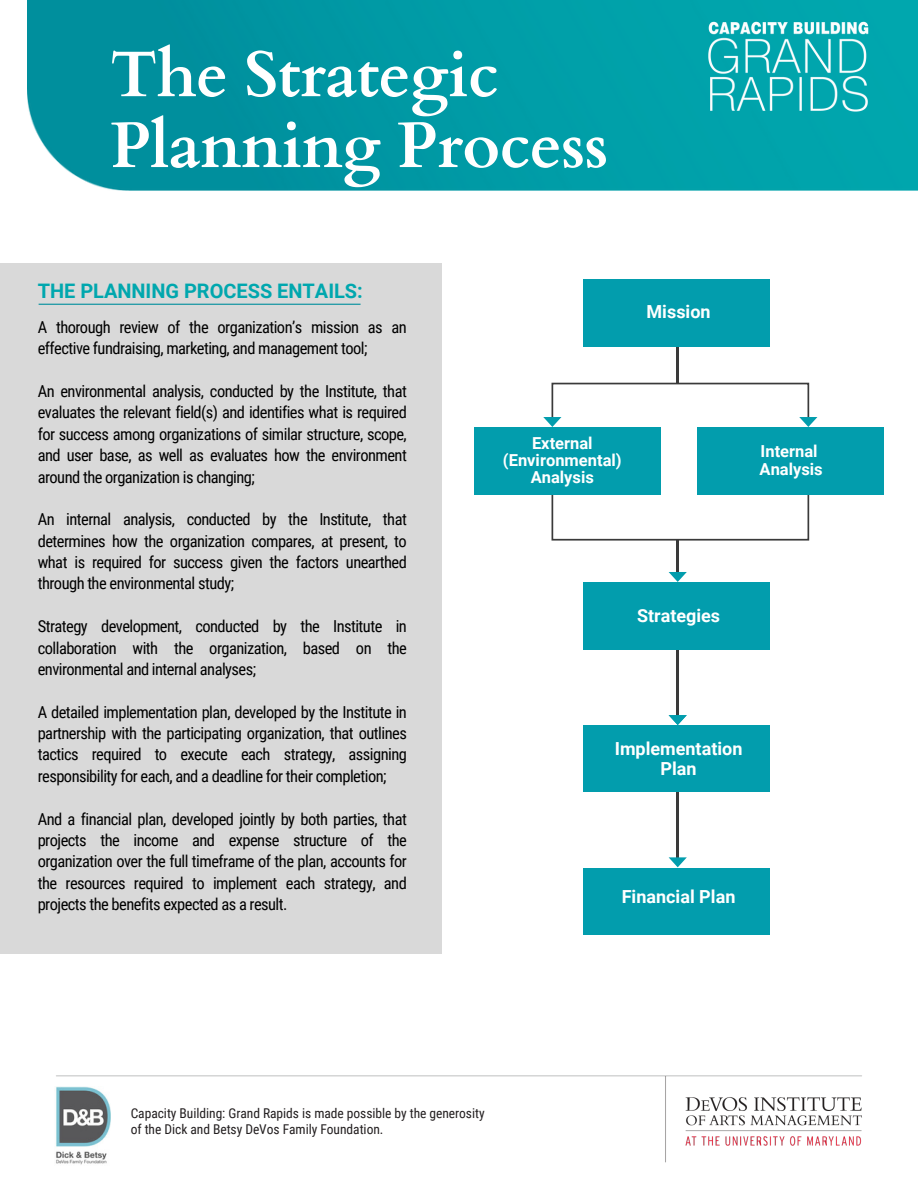
<style>
.page{position:relative;width:918px;height:1188px;background:#fff}
.page>*{position:absolute;margin:0;border:0;box-sizing:border-box;transform-origin:0 0}
.t1{font:700 64.5px/70.8px "Cardo";letter-spacing:-.01em;color:#fff}
.t2{font:700 19.95px "Roboto";color:#00a7ae}
.t3{font:700 18px/20.2px "Roboto";color:#fff;text-align:center}
.t4{font:16.5px/21.3px "Roboto Condensed";letter-spacing:-.035em;color:#000;text-align:justify}
.t5{font:700 16.5px/16.8px "Roboto";color:#fff;text-align:center}
.t6{font:13.5px/15.8px "Roboto Condensed";letter-spacing:-.005em;color:#231f20}
</style>
<div class="page">
<img style="left:27px;top:0;width:891px;height:190px">
<img style="left:56px;top:1075px;width:806px;height:90px">
<img style="left:709px;top:22px;width:160px;height:90px">
<hr style="left:677px;top:790px;width:2px;height:70px;background:#3a3a3a">
<hr style="left:677px;top:645px;width:2px;height:72px;background:#3a3a3a">
<svg style="left:552px;top:494px;width:257px;height:47px"></svg>
<hr style="left:677px;top:344px;width:2px;height:40px;background:#3a3a3a">
<div style="left:584px;top:280px;width:186px;height:66px;background:#029dad"></div>
<div style="left:584px;top:583px;width:186px;height:66px;background:#029dad"></div>
<div style="left:584px;top:726px;width:186px;height:66px;background:#029dad"></div>
<div style="left:697px;top:428px;width:186px;height:66px;background:#029dad"></div>
<div style="left:475px;top:428px;width:186px;height:66px;background:#029dad"></div>
<svg style="left:543px;top:383px;width:274px;height:44px"></svg>
<hr style="left:677px;top:540px;width:2px;height:33px;background:#3a3a3a">
<div style="left:584px;top:868px;width:186px;height:67px;background:#029dad"></div>
<svg style="left:669px;top:857px;width:18px;height:10px"></svg>
<svg style="left:669px;top:715px;width:18px;height:10px"></svg>
<svg style="left:669px;top:572px;width:18px;height:10px"></svg>
<div style="left:0;top:263px;width:441px;height:690px;background:#d9d9d9"></div>
<hr style="left:39px;top:304px;width:322px;height:1px;background:#008f9d">
<h5 class="t1" style="left:110px;top:41px;width:500px">The Strategic<br>Planning Process</h5>
<h4 class="t2" style="left:38px;top:279px;width:327px">THE PLANNING PROCESS ENTAILS:</h4>
<h3 class="t4" style="left:38px;top:317px;width:371px">A thorough review of the organization’s mission as an effective fundraising, marketing, and management tool;</h3>
<h3 class="t4" style="left:38px;top:381px;width:371px">An environmental analysis, conducted by the Institute, that evaluates the relevant field(s) and identifies what is required for success among organizations of similar structure, scope, and user base, as well as evaluates how the environment around the organization is changing;</h3>
<h3 class="t4" style="left:38px;top:509px;width:371px">An internal analysis, conducted by the Institute, that determines how the organization compares, at present, to what is required for success given the factors unearthed through the environmental study;</h3>
<p class="t4" style="left:38px;top:616px;width:371px">Strategy development, conducted by the Institute in collaboration with the organization, based on the environmental and internal analyses;</p>
<p class="t4" style="left:38px;top:701px;width:371px">A detailed implementation plan, developed by the Institute in partnership with the participating organization, that outlines tactics required to execute each strategy, assigning responsibility for each, and a deadline for their completion;</p>
<p class="t4" style="left:38px;top:808px;width:371px">And a financial plan, developed jointly by both parties, that projects the income and expense structure of the organization over the full timeframe of the plan, accounts for the resources required to implement each strategy, and projects the benefits expected as a result.</p>
<h5 class="t3" style="left:647px;top:302px;width:66px">Mission</h5>
<h5 class="t5" style="left:503px;top:435px;width:120px">External (Environmental)<br>Analysis</h5>
<h5 class="t5" style="left:760px;top:443px;width:65px;line-height:18px;text-align:left">Internal<br>Analysis</h5>
<h5 class="t3" style="left:637px;top:606px;width:85px">Strategies</h5>
<h3 class="t3" style="left:615px;top:738px;width:129px">Implementation<br>Plan</h3>
<h4 class="t3" style="left:622px;top:887px;width:115px">Financial Plan</h4>
<h5 class="t6" style="left:131px;top:1106px;width:356px">Capacity Building: Grand Rapids is made possible by the generosity of the Dick and Betsy DeVos Family Foundation.</h5>
</div>
